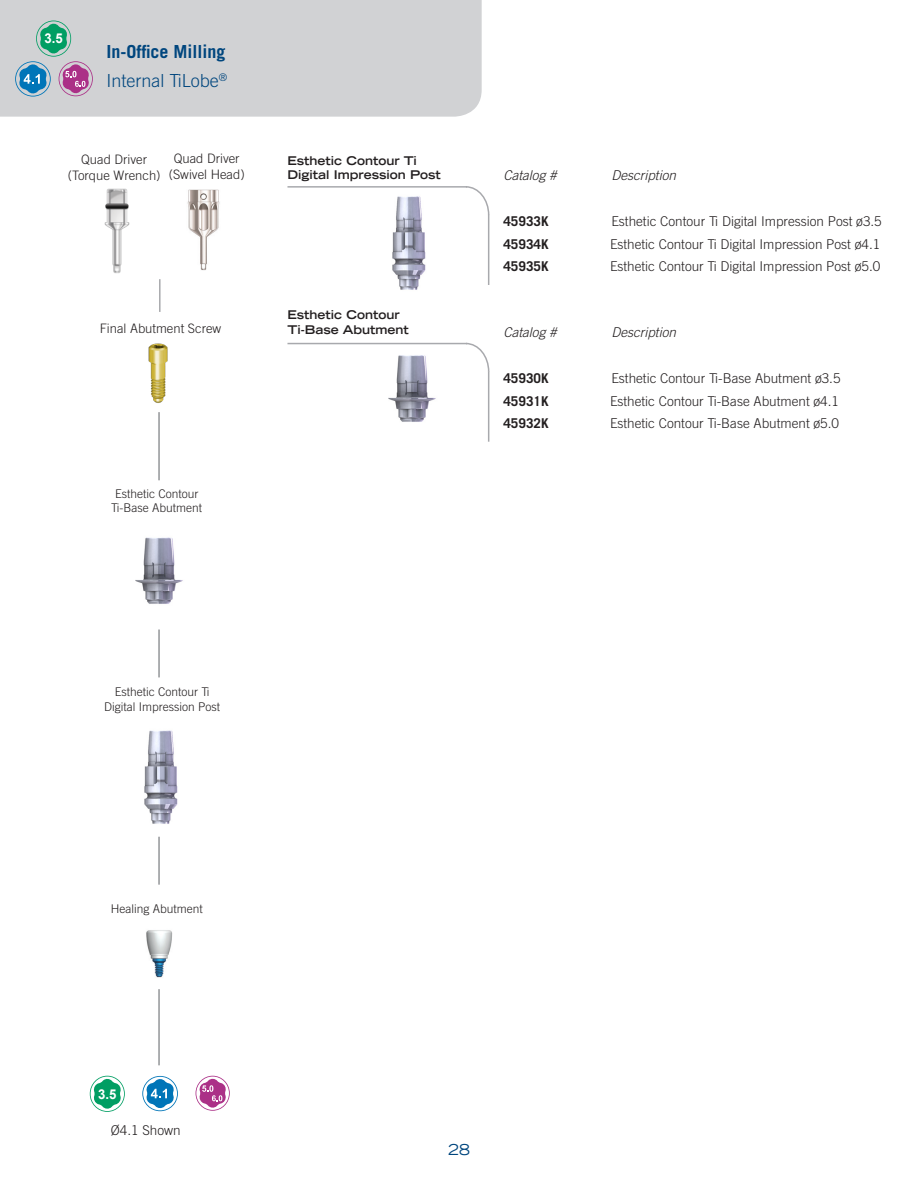
<style>
.page{position:relative;width:918px;height:1188px;background:#fff}
.page>*{position:absolute;margin:0;border:0;box-sizing:border-box;transform-origin:0 0}
.t1{font:700 18px "Trade Gothic LT Std";color:#00467e}
.t2{font:300 18px "Trade Gothic LT Std";color:#00467e}
.t3{font:expanded 15px "Trade Gothic LT Std";color:#00467e}
.t4{font:700 13.65px "Arial";color:#fff}
.t5{font:300 13.5px "Trade Gothic LT Std";color:#231f20}
.t6{font:italic 300 13.5px "Trade Gothic LT Std";color:#231f20}
.t7{font:700 13.5px "Trade Gothic LT Std";color:#231f20}
.chart_text{font:300 13.05px "Trade Gothic LT Std";color:#231f20}
.chart_text-2{font:300 12px "Trade Gothic LT Std";color:#231f20}
.t8{font:700 expanded 12px "Trade Gothic LT Std";color:#231f20}
</style>
<div class="page">
<div style="left:0;top:0;width:482px;height:117px;background:#d1d2d4"></div>
<img style="left:187px;top:189px;width:33px;height:81px">
<img style="left:104px;top:188px;width:26px;height:85px">
<img style="left:148px;top:343px;width:20px;height:60px">
<hr style="left:159px;top:279px;width:2px;height:33px;background:#a8a9ad">
<hr style="left:158px;top:989px;width:2px;height:76px;background:#939598">
<hr style="left:158px;top:837px;width:2px;height:48px;background:#939598">
<hr style="left:158px;top:630px;width:2px;height:47px;background:#939598">
<hr style="left:158px;top:412px;width:2px;height:68px;background:#939598">
<img style="left:146px;top:930px;width:27px;height:48px">
<hr style="left:287px;top:186px;width:180px;height:2px;background:#a8a9ad">
<svg style="left:464px;top:186px;width:26px;height:31px"></svg>
<hr style="left:488px;top:215px;width:1px;height:70px;background:#a8a9ad">
<hr style="left:287px;top:343px;width:180px;height:1px;background:#a8a9ad">
<svg style="left:464px;top:342px;width:26px;height:31px"></svg>
<hr style="left:488px;top:371px;width:1px;height:71px;background:#a8a9ad">
<img style="left:144px;top:730px;width:34px;height:94px">
<img style="left:392px;top:196px;width:34px;height:94px">
<img style="left:135px;top:537px;width:48px;height:67px">
<img style="left:388px;top:355px;width:48px;height:67px">
<svg style="left:15px;top:21px;width:78px;height:76px;background:#9fb2bc"></svg>
<svg style="left:196px;top:1076px;width:34px;height:35px"></svg>
<svg style="left:142px;top:1076px;width:36px;height:35px"></svg>
<svg style="left:90px;top:1076px;width:35px;height:36px"></svg>
<p class="t4" style="left:45px;top:30px;width:20px">3.5</p>
<p class="t1" style="left:106px;top:41px;width:121px">In-Office Milling</p>
<p class="t2" style="left:106px;top:69px;width:122px">Internal TiLobe<sup>®</sup></p>
<p class="chart_text" style="left:81px;top:152px;width:67px">Quad Driver</p>
<p class="chart_text" style="left:68px;top:168px;width:94px">(Torque Wrench)</p>
<p class="chart_text" style="left:174px;top:151px;width:67px">Quad Driver</p>
<p class="chart_text" style="left:169px;top:166px;width:77px">(Swivel Head)</p>
<p class="t8" style="left:287px;top:153px;width:131px">Esthetic Contour Ti</p>
<p class="t8" style="left:287px;top:167px;width:155px">Digital Impression Post</p>
<p class="chart_text" style="left:100px;top:320px;width:123px">Final Abutment Screw</p>
<p class="t8" style="left:287px;top:307px;width:114px">Esthetic Contour</p>
<p class="t8" style="left:287px;top:321px;width:123px">Ti-Base Abutment</p>
<p class="chart_text-2" style="left:115px;top:486px;width:85px">Esthetic Contour</p>
<p class="chart_text-2" style="left:111px;top:501px;width:92px">Ti-Base Abutment</p>
<p class="t6" style="left:503px;top:167px;width:55px">Catalog #</p>
<p class="t6" style="left:611px;top:167px;width:66px">Description</p>
<p class="t7" style="left:503px;top:213px;width:47px">45933K</p>
<p class="t5" style="left:611px;top:214px;width:272px">Esthetic Contour Ti Digital Impression Post ø3.5</p>
<p class="t7" style="left:503px;top:236px;width:47px">45934K</p>
<p class="t5" style="left:610px;top:236px;width:272px">Esthetic Contour Ti Digital Impression Post ø4.1</p>
<p class="t7" style="left:503px;top:258px;width:47px">45935K</p>
<p class="t5" style="left:610px;top:259px;width:272px">Esthetic Contour Ti Digital Impression Post ø5.0</p>
<p class="t6" style="left:503px;top:324px;width:55px">Catalog #</p>
<p class="t6" style="left:611px;top:324px;width:66px">Description</p>
<p class="t7" style="left:503px;top:370px;width:47px">45930K</p>
<p class="t5" style="left:611px;top:370px;width:231px">Esthetic Contour Ti-Base Abutment ø3.5</p>
<p class="t7" style="left:503px;top:393px;width:47px">45931K</p>
<p class="t5" style="left:610px;top:393px;width:231px">Esthetic Contour Ti-Base Abutment ø4.1</p>
<p class="t7" style="left:503px;top:415px;width:47px">45932K</p>
<p class="t5" style="left:610px;top:415px;width:231px">Esthetic Contour Ti-Base Abutment ø5.0</p>
<p class="chart_text-2" style="left:115px;top:685px;width:96px">Esthetic Contour Ti</p>
<p class="chart_text-2" style="left:104px;top:699px;width:117px">Digital Impression Post</p>
<p class="chart_text-2" style="left:111px;top:901px;width:94px">Healing Abutment</p>
<p class="t4" style="left:98px;top:1085px;width:20px">3.5</p>
<p class="t5" style="left:111px;top:1122px;width:71px">Ø4.1 Shown</p>
<p class="t3" style="left:448px;top:1139px;width:23px">28</p>
</div>
